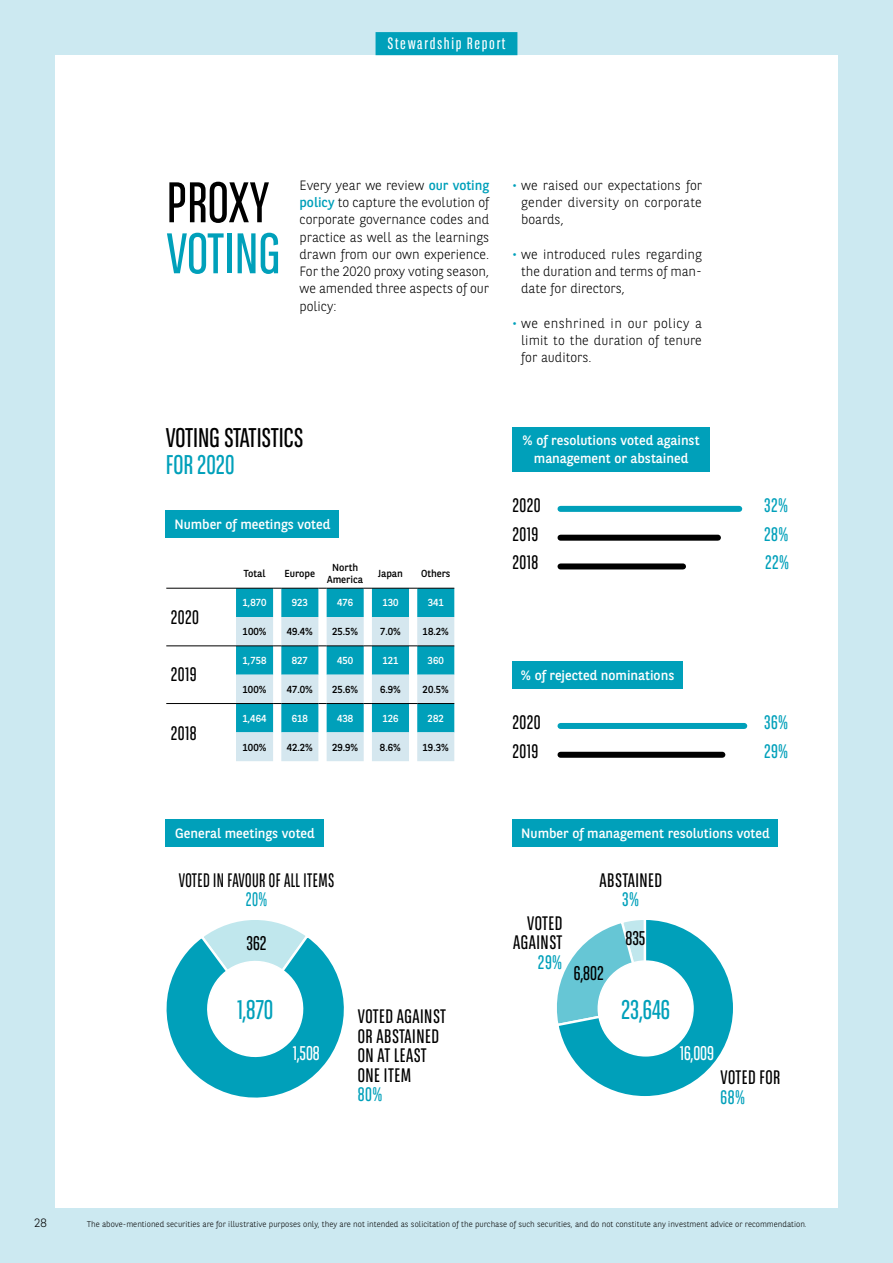
<style>
.page{position:relative;width:893px;height:1263px;background:#cce9f1}
.page>*{position:absolute;margin:0;border:0;box-sizing:border-box;transform-origin:0 0}
.t1{font:57px/51px "BNPP Sans Condensed";color:#00a0ba}
.t2{font:27px/27px "BNPP Sans Condensed";color:#000}
.t3{font:27px "BNPP Sans Condensed";color:#00a0ba}
.t4{font:19.8px "BNPP Sans Condensed";color:#000}
.t5{font:19.8px "BNPP Sans Condensed";color:#fff}
.t6{font:19.5px/19.5px "BNPP Sans Condensed";letter-spacing:.025em;color:#000}
.t7{font:19.5px/19.5px "BNPP Sans Condensed";letter-spacing:.025em;color:#000;text-align:center;scale:.88 1}
.t8{font:19.5px "BNPP Sans Condensed";letter-spacing:.025em;color:#00a0ba}
.t9{font:16.5px "BNPP Sans Condensed";letter-spacing:.1em;color:#fff}
.t10{font:300 13.5px/17.2px "BNPP Sans";color:#000;text-align:justify}
.t11{font:13.5px/17.2px "BNPP Sans";color:#fff;text-align:center}
.t12{font:300 12px "BNPP Sans";color:#000}
.t13{font:10.2px/12px "BNPP Sans";color:#000;text-align:center}
.t14{font:10.2px "BNPP Sans";color:#fff}
.t15{font:300 8.25px "BNPP Sans";color:#000}
.s1{color:#000}
.s2{font-weight:400;color:#00a0ba}
.s3{color:#00a0ba}
</style>
<div class="page">
<div style="left:55px;top:55px;width:783px;height:1153px;background:#fff"></div>
<div style="left:512px;top:661px;width:171px;height:27px;background:#00a0ba"></div>
<div style="left:513px;top:819px;width:265px;height:27px;background:#00a0ba"></div>
<div style="left:512px;top:427px;width:198px;height:44px;background:#00a0ba"></div>
<div style="left:166px;top:819px;width:158px;height:27px;background:#00a0ba"></div>
<div style="left:376px;top:32px;width:141px;height:23px;background:#00a0ba"></div>
<div style="left:560px;top:506px;width:179px;height:6px;background:#00a0ba"></div>
<div style="left:560px;top:535px;width:158px;height:6px;background:#000"></div>
<div style="left:560px;top:563px;width:123px;height:6px;background:#000"></div>
<div style="left:560px;top:723px;width:184px;height:6px;background:#00a0ba"></div>
<div style="left:560px;top:752px;width:162px;height:6px;background:#000"></div>
<div style="left:166px;top:511px;width:173px;height:27px;background:#00a0ba"></div>
<hr style="left:166px;top:645px;width:70px;height:1px;background:#000">
<hr style="left:166px;top:703px;width:70px;height:1px;background:#000">
<svg style="left:236px;top:588px;width:218px;height:173px;background:#7fc9d7"></svg>
<hr style="left:417px;top:703px;width:37px;height:1px;background:#000">
<hr style="left:166px;top:588px;width:70px;height:1px;background:#000">
<svg style="left:557px;top:920px;width:176px;height:176px"></svg>
<div style="left:598px;top:961px;width:95px;height:95px;background:#fff;border-radius:50%"></div>
<div style="left:598px;top:960px;width:96px;height:96px;border:2px solid #fff;border-radius:50%"></div>
<svg style="left:166px;top:920px;width:178px;height:178px"></svg>
<p class="t9" style="left:387px;top:33px;width:120px">Stewardship Report</p>
<h3 class="t1" style="left:166px;top:176px;width:116px"><span class="s1">PROXY<br></span>VOTING</h3>
<p class="t10" style="left:300px;top:176px;width:191px">Every year we review <span class="s2">our voting policy</span> to capture the evolution of corporate governance codes and practice as well as the learnings drawn from our own experience.<br>For the 2020 proxy voting season, we amended three aspects of our policy:</p>
<p class="t10" style="left:521px;top:176px;width:182px;text-indent:-9px"><span class="s3">•</span> we raised our expectations for gender diversity on corporate boards,</p>
<p class="t10" style="left:521px;top:245px;width:182px;text-indent:-9px"><span class="s3">•</span> we introduced rules regarding the duration and terms of man&shy;date for directors,</p>
<p class="t10" style="left:521px;top:314px;width:182px;text-indent:-9px"><span class="s3">•</span> we enshrined in our policy a limit to the duration of tenure for auditors.</p>
<h4 class="t2" style="left:166px;top:423px;width:139px">VOTING STATISTICS<br><span class="s3">FOR 2020</span></h4>
<h5 class="t11" style="left:174px;top:516px;width:158px">Number of meetings voted</h5>
<p class="t13" style="left:244px;top:567px;width:23px">Total</p>
<p class="t13" style="left:284px;top:567px;width:32px">Europe</p>
<p class="t13" style="left:327px;top:561px;width:37px">North<br>America</p>
<p class="t13" style="left:378px;top:567px;width:26px">Japan</p>
<p class="t13" style="left:421px;top:567px;width:31px">Others</p>
<p class="t14" style="left:243px;top:596px;width:25px">1,870</p>
<p class="t14" style="left:292px;top:596px;width:18px">923</p>
<p class="t14" style="left:337px;top:596px;width:18px">476</p>
<p class="t14" style="left:382px;top:596px;width:18px">130</p>
<p class="t14" style="left:428px;top:596px;width:18px">341</p>
<p class="t13" style="left:243px;top:625px;width:25px">100%</p>
<p class="t13" style="left:287px;top:625px;width:28px">49.4%</p>
<p class="t13" style="left:332px;top:625px;width:28px">25.5%</p>
<p class="t13" style="left:380px;top:625px;width:22px">7.0%</p>
<p class="t13" style="left:423px;top:625px;width:28px">18.2%</p>
<p class="t14" style="left:243px;top:654px;width:25px">1,758</p>
<p class="t14" style="left:292px;top:654px;width:18px">827</p>
<p class="t14" style="left:337px;top:654px;width:18px">450</p>
<p class="t14" style="left:382px;top:654px;width:18px">121</p>
<p class="t14" style="left:428px;top:654px;width:18px">360</p>
<p class="t13" style="left:243px;top:683px;width:25px">100%</p>
<p class="t13" style="left:287px;top:683px;width:28px">47.0%</p>
<p class="t13" style="left:332px;top:683px;width:28px">25.6%</p>
<p class="t13" style="left:380px;top:683px;width:22px">6.9%</p>
<p class="t13" style="left:423px;top:683px;width:28px">20.5%</p>
<p class="t14" style="left:243px;top:711px;width:25px">1,464</p>
<p class="t14" style="left:292px;top:711px;width:18px">618</p>
<p class="t14" style="left:337px;top:711px;width:18px">438</p>
<p class="t14" style="left:382px;top:711px;width:18px">126</p>
<p class="t14" style="left:428px;top:711px;width:18px">282</p>
<p class="t13" style="left:243px;top:741px;width:25px">100%</p>
<p class="t13" style="left:287px;top:741px;width:28px">42.2%</p>
<p class="t13" style="left:332px;top:741px;width:28px">29.9%</p>
<p class="t13" style="left:380px;top:741px;width:22px">8.6%</p>
<p class="t13" style="left:423px;top:741px;width:28px">19.3%</p>
<p class="t6" style="left:171px;top:607px;width:30px">2020</p>
<p class="t6" style="left:171px;top:665px;width:27px">2019</p>
<p class="t6" style="left:171px;top:723px;width:27px">2018</p>
<h5 class="t11" style="left:175px;top:824px;width:141px">General meetings voted</h5>
<p class="t7" style="left:179px;top:870px;width:178px">VOTED IN FAVOUR OF ALL ITEMS<br><span class="s3">20%</span></p>
<p class="t4" style="left:246px;top:931px;width:22px">362</p>
<p class="t3" style="left:237px;top:992px;width:38px">1,870</p>
<p class="t5" style="left:293px;top:1041px;width:28px">1,508</p>
<p class="t6" style="left:358px;top:1006px;width:90px">VOTED AGAINST<br>OR ABSTAINED<br>ON AT LEAST<br>ONE ITEM<br><span class="s3">80%</span></p>
<h5 class="t11" style="left:523px;top:432px;width:178px">% of resolutions voted against management or abstained</h5>
<p class="t6" style="left:512px;top:495px;width:30px">2020</p>
<p class="t8" style="left:764px;top:493px;width:26px">32%</p>
<p class="t6" style="left:512px;top:524px;width:27px">2019</p>
<p class="t8" style="left:764px;top:522px;width:26px">28%</p>
<p class="t6" style="left:512px;top:552px;width:27px">2018</p>
<p class="t8" style="left:765px;top:550px;width:26px">22%</p>
<h5 class="t11" style="left:521px;top:666px;width:155px">% of rejected nominations</h5>
<p class="t6" style="left:512px;top:712px;width:30px">2020</p>
<p class="t8" style="left:764px;top:710px;width:26px">36%</p>
<p class="t6" style="left:512px;top:741px;width:27px">2019</p>
<p class="t8" style="left:764px;top:739px;width:26px">29%</p>
<h5 class="t11" style="left:521px;top:824px;width:250px">Number of management resolutions voted</h5>
<p class="t6" style="left:513px;top:913px;width:51px;text-align:right">VOTED<br>AGAINST<br><span class="s3">29%</span></p>
<p class="t6" style="left:600px;top:870px;width:64px;text-align:center">ABSTAINED<br><span class="s3">3%</span></p>
<p class="t4" style="left:574px;top:961px;width:31px">6,802</p>
<p class="t4" style="left:625px;top:926px;width:22px">835</p>
<p class="t3" style="left:621px;top:992px;width:51px">23,646</p>
<p class="t5" style="left:680px;top:1041px;width:36px">16,009</p>
<p class="t6" style="left:721px;top:1067px;width:61px">VOTED FOR<br><span class="s3">68%</span></p>
<p class="t12" style="left:34px;top:1215px;width:14px">28</p>
<p class="t15" style="left:87px;top:1218px;width:722px">The above-mentioned securities are for illustrative purposes only, they are not intended as solicitation of the purchase of such securities, and do not constitute any investment advice or recommendation.</p>
</div>
